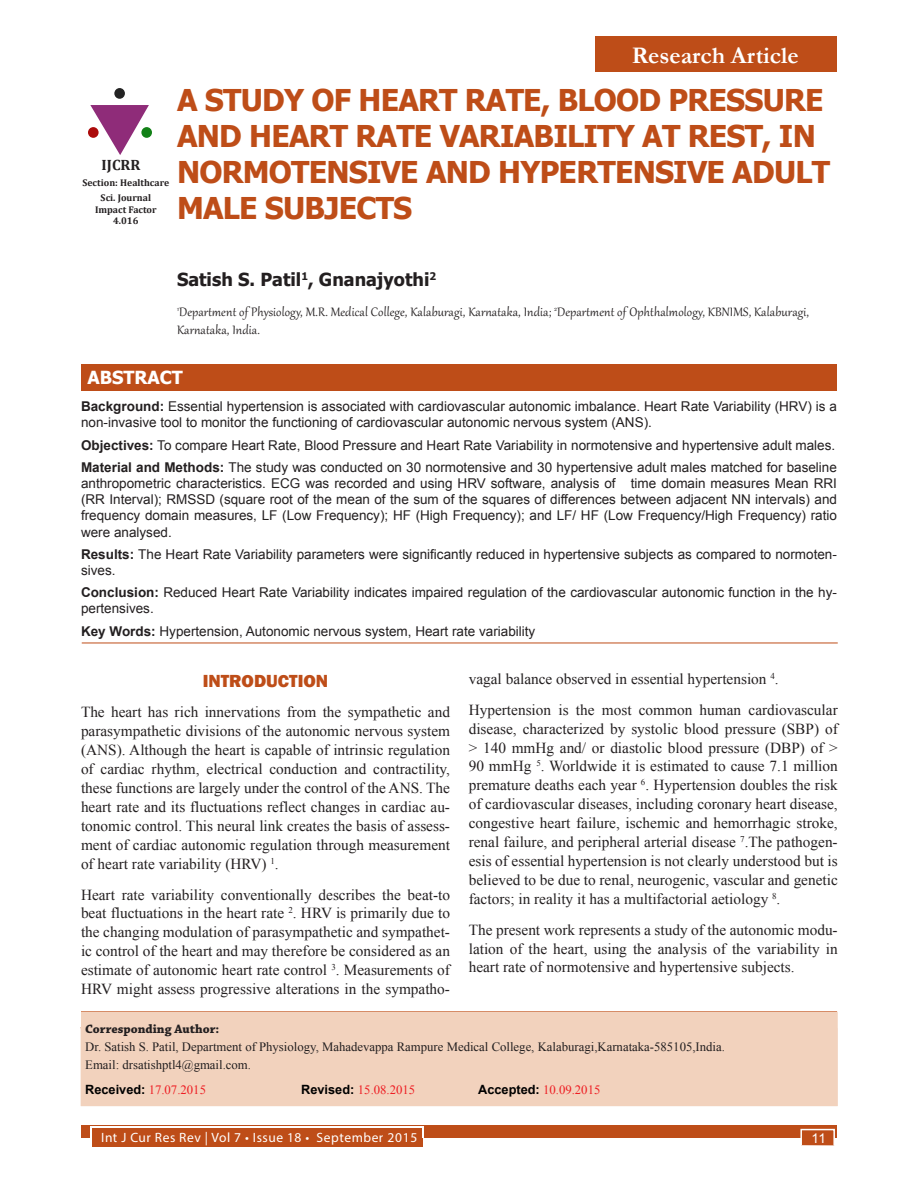
<style>
.page{position:relative;width:918px;height:1188px;background:#fff}
.page>*{position:absolute;margin:0;border:0;box-sizing:border-box;transform-origin:0 0}
.Article_title{font:700 30px/36px "Tahoma";letter-spacing:-.025em;color:#be4d18}
.t1{font:700 24px "Garamond";color:#fff}
.Author_name{font:700 18px "Tahoma";color:#231f20}
.Head_1{font:800 18px "Franklin Gothic";color:#be4d18}
.t2{font:700 18px "Tahoma";color:#fff}
.Text{font:15.3px/18.9px "Times New Roman";color:#231f20;text-align:justify}
.Author_affiliation{font:15px/18px "Gabriola";letter-spacing:.01em;color:#231f20}
.t3{font:700 15px "Cambria";color:#231f20}
.Abstract_text{font:13.5px/16.2px "Arial";color:#231f20}
.t4{font:13.5px "Myriad Pro";letter-spacing:.04em;color:#fff}
.t5{font:13.5px "Arial";color:#fff}
.Corresponding_text{font:12.75px "Times New Roman";color:#231f20}
.Corresponding_text-2{font:12.75px "Times New Roman";color:#ee1d23}
.Corresponding_head{font:700 12.75px "Chaparral Pro";color:#231f20}
.t6{font:700 9.75px/11.7px "Cambria";color:#231f20;text-align:center}
.s1{font-weight:700}
.s2{font-family:"Arial";font-weight:700;color:#000}
</style>
<div class="page">
<div style="left:596px;top:36px;width:241px;height:35px;background:#be4d18"></div>
<div style="left:81px;top:1125px;width:756px;height:13px;background:#be4d18"></div>
<div style="left:92px;top:1128px;width:330px;height:19px;background:#be4d18"></div>
<hr style="left:90px;top:1127px;width:333px;height:1px;background:#fff">
<svg style="left:90px;top:1128px;width:2px;height:10px"></svg>
<svg style="left:422px;top:1127px;width:2px;height:11px"></svg>
<div style="left:800px;top:1129px;width:35px;height:17px;background:#be4d18;border:2px solid #fff"></div>
<hr style="left:82px;top:643px;width:756px;height:1px;background:#be4d18">
<div style="left:81px;top:364px;width:756px;height:27px;background:#be4d18"></div>
<hr style="left:81px;top:1011px;width:756px;height:1px;background:#be4d18">
<div style="left:81px;top:1012px;width:757px;height:94px;background:#f2d2bd"></div>
<svg style="left:90px;top:105px;width:59px;height:50px"></svg>
<div style="left:141px;top:127px;width:11px;height:11px;background:#128117;border-radius:50%"></div>
<div style="left:114px;top:88px;width:11px;height:11px;background:#232323;border-radius:50%"></div>
<div style="left:88px;top:127px;width:11px;height:11px;background:#ac0b0b;border-radius:50%"></div>
<h2 class="t1" style="left:632px;top:39px;width:169px">Research Article</h2>
<p class="t3" style="left:102px;top:154px;width:40px">IJCRR</p>
<p class="t6" style="left:82px;top:176px;width:88px">Section: Healthcare</p>
<p class="t6" style="left:95px;top:191px;width:63px">Sci. Journal<br>Impact Factor<br>4.016</p>
<p class="Article_title" style="left:177px;top:83px;width:655px">A STUDY OF HEART RATE, BLOOD PRESSURE<br>AND HEART RATE VARIABILITY AT REST, IN<br>NORMOTENSIVE AND HYPERTENSIVE ADULT<br>MALE SUBJECTS</p>
<p class="Author_name" style="left:177px;top:266px;width:261px">Satish S. Patil<sup>1</sup>, Gnanajyothi<sup>2</sup></p>
<p class="Author_affiliation" style="left:177px;top:301px;width:634px"><sup>1</sup>Department of Physiology, M.R. Medical College, Kalaburagi, Karnataka, India; <sup>2</sup>Department of Ophthalmology, KBNIMS, Kalaburagi,<br>Karnataka, India.</p>
<p class="t2" style="left:87px;top:365px;width:97px">ABSTRACT</p>
<p class="Abstract_text" style="left:81px;top:399px;width:757px"><span class="s1">Background:</span> Essential hypertension is associated with cardiovascular autonomic imbalance. Heart Rate Variability (HRV) is a non-invasive tool to monitor the functioning of cardiovascular autonomic nervous system (ANS).</p>
<p class="Abstract_text" style="left:81px;top:437px;width:756px"><span class="s1">Objectives:</span> To compare Heart Rate, Blood Pressure and Heart Rate Variability in normotensive and hypertensive adult males.</p>
<p class="Abstract_text" style="left:81px;top:459px;width:758px;text-align:justify"><span class="s1">Material and Methods:</span> The study was conducted on 30 normotensive and 30 hypertensive adult males matched for baseline anthropometric characteristics. ECG was recorded and using HRV software, analysis of time domain measures Mean RRI (RR Interval); RMSSD (square root of the mean of the sum of the squares of differences between adjacent NN intervals) and frequency domain measures, LF (Low Frequency); HF (High Frequency); and LF/ HF (Low Frequency/High Frequency) ratio were analysed.</p>
<p class="Abstract_text" style="left:81px;top:546px;width:757px"><span class="s1">Results:</span> The Heart Rate Variability parameters were significantly reduced in hypertensive subjects as compared to normoten&shy;sives.</p>
<p class="Abstract_text" style="left:81px;top:585px;width:757px"><span class="s1">Conclusion:</span> Reduced Heart Rate Variability indicates impaired regulation of the cardiovascular autonomic function in the hy&shy;pertensives.</p>
<p class="Abstract_text" style="left:81px;top:623px;width:456px"><span class="s1">Key Words:</span> Hypertension, Autonomic nervous system, Heart rate variability</p>
<p class="Head_1" style="left:203px;top:669px;width:127px">INTRODUCTION</p>
<p class="Text" style="left:81px;top:703px;width:371px">The heart has rich innervations from the sympathetic and parasympathetic divisions of the autonomic nervous system (ANS). Although the heart is capable of intrinsic regulation of cardiac rhythm, electrical conduction and contractility, these functions are largely under the control of the ANS. The heart rate and its fluctuations reflect changes in cardiac au&shy;tonomic control. This neural link creates the basis of assess&shy;ment of cardiac autonomic regulation through measurement of heart rate variability (HRV) <sup>1</sup>.</p>
<p class="Text" style="left:81px;top:885px;width:371px">Heart rate variability conventionally describes the beat-to beat fluctuations in the heart rate <sup>2</sup>. HRV is primarily due to the changing modulation of parasympathetic and sympathet&shy;ic control of the heart and may therefore be considered as an estimate of autonomic heart rate control <sup>3</sup>. Measurements of HRV might assess progressive alterations in the sympatho-</p>
<p class="Text" style="left:469px;top:669px;width:311px">vagal balance observed in essential hypertension <sup>4</sup>.</p>
<p class="Text" style="left:469px;top:700px;width:371px">Hypertension is the most common human cardiovascular disease, characterized by systolic blood pressure (SBP) of &gt; 140 mmHg and/ or diastolic blood pressure (DBP) of &gt; 90 mmHg <sup>5</sup>. Worldwide it is estimated to cause 7.1 million premature deaths each year <sup>6</sup>. Hypertension doubles the risk of cardiovascular diseases, including coronary heart disease, congestive heart failure, ischemic and hemorrhagic stroke, renal failure, and peripheral arterial disease <sup>7</sup>.The pathogen&shy;esis of essential hypertension is not clearly understood but is believed to be due to renal, neurogenic, vascular and genetic factors; in reality it has a multifactorial aetiology <sup>8</sup>.</p>
<p class="Text" style="left:469px;top:920px;width:370px">The present work represents a study of the autonomic modu&shy;lation of the heart, using the analysis of the variability in heart rate of normotensive and hypertensive subjects.</p>
<p class="Corresponding_head" style="left:85px;top:1021px;width:136px">Corresponding Author:</p>
<p class="Corresponding_text" style="left:85px;top:1038px;width:641px">Dr. Satish S. Patil, Department of Physiology, Mahadevappa Rampure Medical College, Kalaburagi,Karnataka-585105,India.</p>
<p class="Corresponding_text" style="left:85px;top:1057px;width:167px">Email: drsatishptl4@gmail.com.</p>
<p class="Corresponding_text-2" style="left:85px;top:1081px;width:122px"><span class="s2">Received:</span> 17.07.2015</p>
<p class="Corresponding_text-2" style="left:301px;top:1081px;width:116px"><span class="s2">Revised:</span> 15.08.2015</p>
<p class="Corresponding_text-2" style="left:478px;top:1081px;width:124px"><span class="s2">Accepted:</span> 10.09.2015</p>
<p class="t4" style="left:101px;top:1129px;width:318px">Int J Cur Res Rev | Vol 7 • Issue 18 • September 2015</p>
<p class="t5" style="left:812px;top:1130px;width:16px">11</p>
</div>
